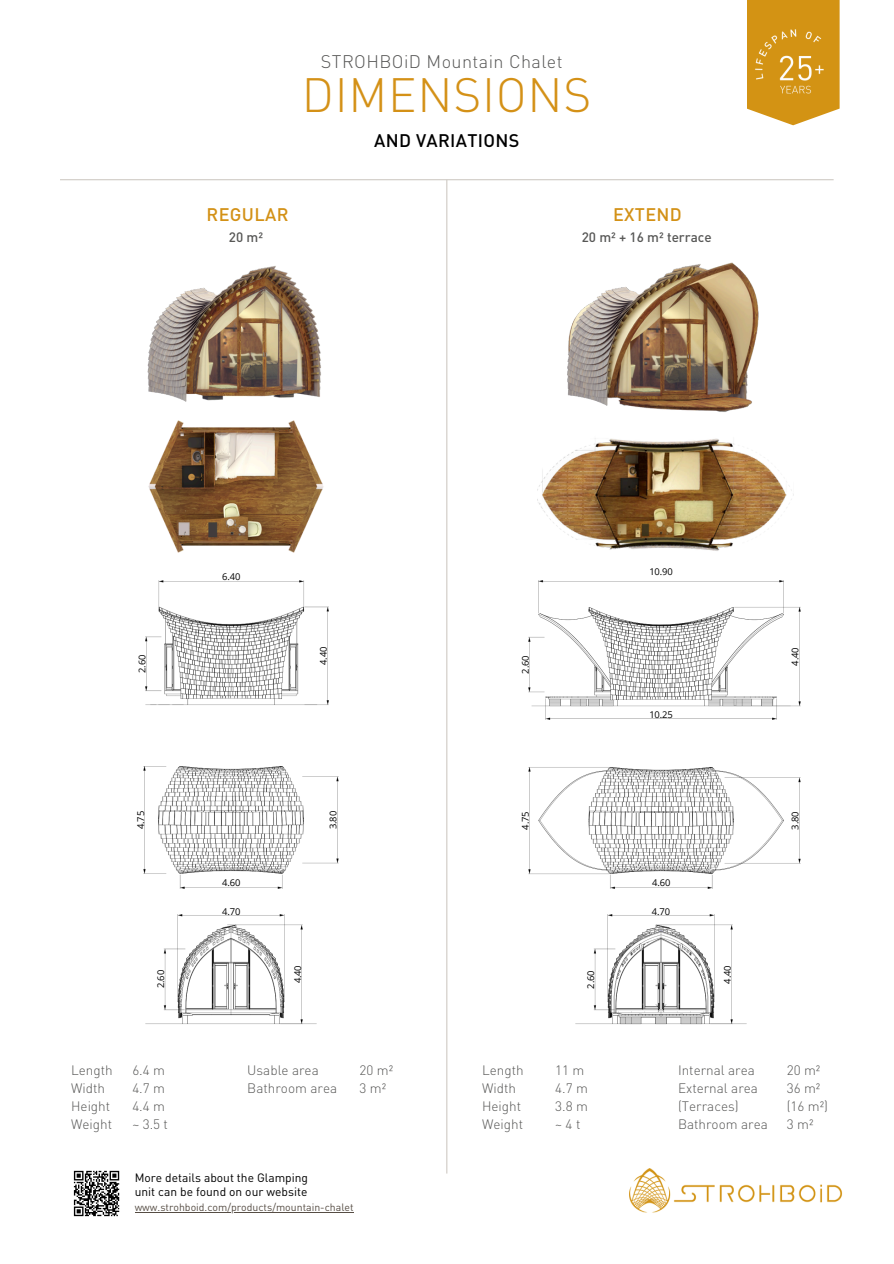
<style>
.page{position:relative;width:894px;height:1264px;background:#fff}
.page>*{position:absolute;margin:0;border:0;box-sizing:border-box;transform-origin:0 0}
.t1{font:300 47.55px "DIN Pro";letter-spacing:.015em;color:#d49117}
.t2{font:300 18px "DIN Pro";letter-spacing:.025em;color:#575756}
.t3{font:500 18px "DIN Pro";letter-spacing:.02em;color:#d39116}
.t4{font:500 18px "DIN Pro";letter-spacing:.02em;color:#000}
.t5{font:300 13.5px/18px "DIN Pro";color:#575756}
.t6{font:500 13.5px "DIN Pro";color:#575756}
.t7{font:12px/14px "DIN Pro";color:#000}
.t8{font:10.5px "DIN Pro";color:#564d44}
.t9{font:9.45px "Open Sans";letter-spacing:-.01em;color:#000}
.t10{font:9.3px "Open Sans";letter-spacing:-.01em;color:#000}
</style>
<div class="page">
<hr style="left:135px;top:1212px;width:218px;height:1px;background:#564d44">
<img style="left:629px;top:1168px;width:214px;height:45px">
<svg style="left:74px;top:1216px;width:44px;height:1px"></svg>
<svg style="left:73px;top:1170px;width:47px;height:46px"></svg>
<img style="left:147px;top:266px;width:174px;height:136px">
<img style="left:567px;top:262px;width:192px;height:150px">
<hr style="left:60px;top:179px;width:773px;height:1px;background:#cfcac4">
<hr style="left:446px;top:180px;width:1px;height:993px;background:#cfcac4">
<img style="left:148px;top:420px;width:176px;height:133px">
<img style="left:537px;top:438px;width:257px;height:113px">
<img style="left:575px;top:914px;width:172px;height:111px">
<img style="left:528px;top:580px;width:273px;height:140px">
<img style="left:528px;top:767px;width:273px;height:122px">
<img style="left:145px;top:914px;width:172px;height:111px">
<img style="left:145px;top:580px;width:184px;height:125px">
<img style="left:143px;top:766px;width:196px;height:123px">
<img style="left:747px;top:0;width:93px;height:125px">
<h6 class="t2" style="left:321px;top:50px;width:243px">STROHBOiD Mountain Chalet</h6>
<h6 class="t1" style="left:302px;top:63px;width:291px">DIMENSIONS</h6>
<h6 class="t4" style="left:374px;top:128px;width:147px">AND VARIATIONS</h6>
<p class="t3" style="left:206px;top:202px;width:83px">REGULAR</p>
<p class="t3" style="left:613px;top:202px;width:70px">EXTEND</p>
<p class="t6" style="left:229px;top:227px;width:36px">20 m²</p>
<h3 class="t6" style="left:581px;top:227px;width:132px">20 m² + 16 m² terrace</h3>
<h4 class="t9" style="left:135px;top:673px;width:20px;rotate:-90deg">2.60</h4>
<h4 class="t9" style="left:222px;top:570px;width:20px">6.40</h4>
<p class="t9" style="left:316px;top:665px;width:20px;rotate:-90deg">4.40</p>
<h4 class="t9" style="left:134px;top:829px;width:20px;rotate:-90deg">4.75</h4>
<h4 class="t9" style="left:222px;top:876px;width:20px">4.60</h4>
<h4 class="t9" style="left:222px;top:904px;width:20px">4.70</h4>
<h4 class="t9" style="left:154px;top:988px;width:20px;rotate:-90deg">2.60</h4>
<p class="t9" style="left:291px;top:983px;width:20px;rotate:-90deg">4.40</p>
<h5 class="t9" style="left:326px;top:829px;width:20px;rotate:-90deg">3.80</h5>
<p class="t10" style="left:518px;top:673px;width:20px;rotate:-90deg">2.60</p>
<p class="t10" style="left:518px;top:829px;width:20px;rotate:-90deg">4.75</p>
<p class="t10" style="left:649px;top:565px;width:25px">10.90</p>
<p class="t10" style="left:649px;top:707px;width:25px">10.25</p>
<p class="t10" style="left:652px;top:876px;width:20px">4.60</p>
<p class="t10" style="left:651px;top:904px;width:20px">4.70</p>
<p class="t10" style="left:584px;top:988px;width:20px;rotate:-90deg">2.60</p>
<p class="t10" style="left:720px;top:983px;width:20px;rotate:-90deg">4.40</p>
<p class="t10" style="left:788px;top:665px;width:20px;rotate:-90deg">4.40</p>
<p class="t10" style="left:788px;top:829px;width:20px;rotate:-90deg">3.80</p>
<p class="t5" style="left:71px;top:1060px;width:43px">Length<br>Width<br>Height<br>Weight</p>
<p class="t5" style="left:132px;top:1060px;width:37px">6.4 m<br>4.7 m<br>4.4 m ~ 3.5 t</p>
<p class="t5" style="left:247px;top:1060px;width:91px">Usable area<br>Bathroom area</p>
<p class="t5" style="left:359px;top:1060px;width:35px">20 m²<br>3 m²</p>
<p class="t5" style="left:482px;top:1060px;width:43px">Length<br>Width<br>Height<br>Weight</p>
<p class="t5" style="left:555px;top:1060px;width:34px">11 m<br>4.7 m<br>3.8 m ~4t</p>
<p class="t5" style="left:677px;top:1060px;width:91px">Internal area<br>External area (Terraces)<br>Bathroom area</p>
<p class="t5" style="left:786px;top:1060px;width:43px">20 m²<br>36 m² (16 m²)<br>3 m²</p>
<h2 class="t7" style="left:135px;top:1170px;width:175px">More details about the Glamping unit can be found on our website</h2>
<p class="t8" style="left:135px;top:1200px;width:220px">www.strohboid.com/products/mountain-chalet</p>
</div>
